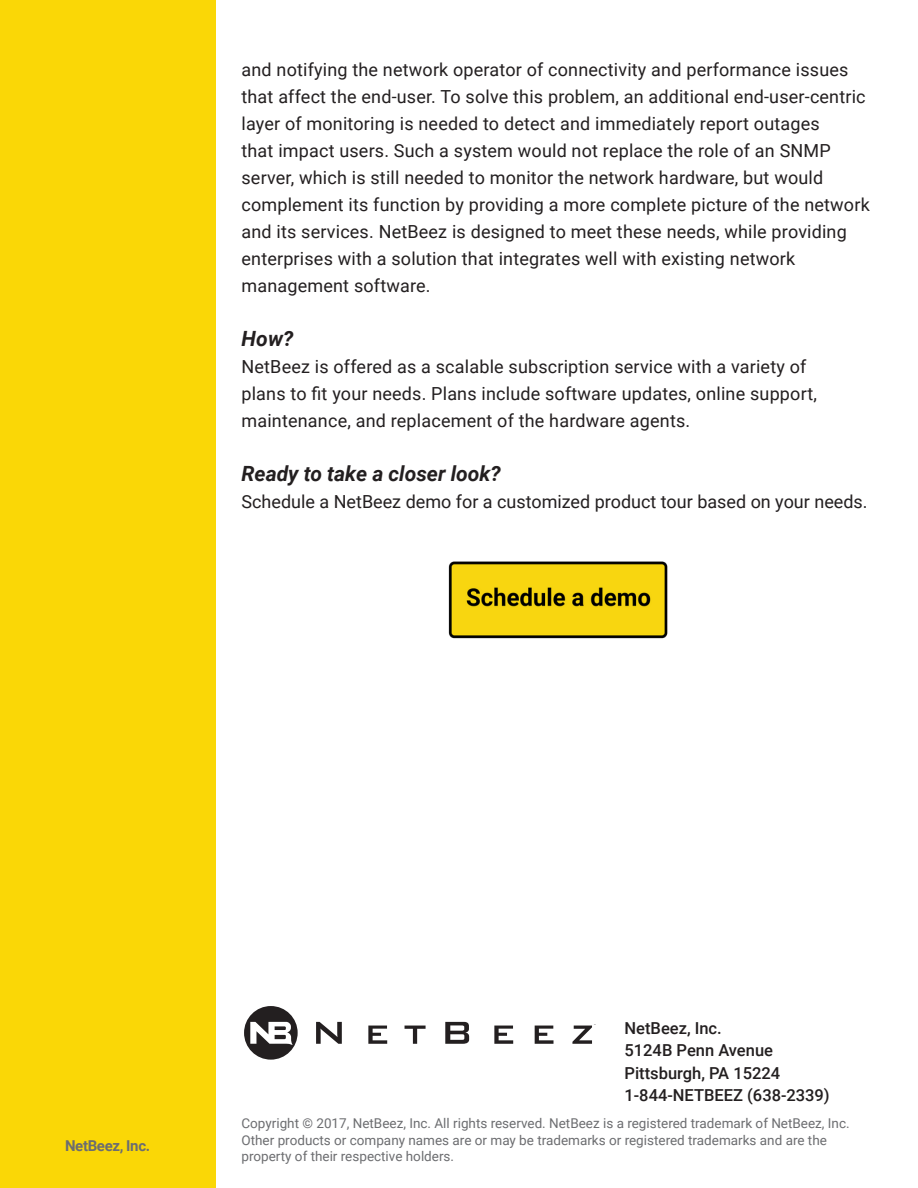
<style>
.page{position:relative;width:918px;height:1188px;background:#fff}
.page>*{position:absolute;margin:0;border:0;box-sizing:border-box;transform-origin:0 0}
.t1{font:italic 700 21px "Roboto";color:#231f20}
.t2{font:18px/27px "Roboto";letter-spacing:.01em;color:#231f20}
.t3{font:500 16.5px "Roboto";color:#231f20}
.t4{font:700 15px "Roboto";letter-spacing:-.025em;color:#6c6d70}
.t5{font:13.5px/16.2px "Roboto";color:#6c6d70}
</style>
<div class="page">
<div style="left:0;top:0;width:215px;height:1188px;background:#fad706"></div>
<svg style="left:244px;top:1006px;width:54px;height:54px"></svg>
<svg style="left:316px;top:1022px;width:26px;height:22px"></svg>
<svg style="left:368px;top:1026px;width:19px;height:18px"></svg>
<svg style="left:405px;top:1026px;width:21px;height:18px"></svg>
<svg style="left:445px;top:1022px;width:24px;height:22px"></svg>
<svg style="left:494px;top:1026px;width:19px;height:18px"></svg>
<svg style="left:535px;top:1026px;width:19px;height:18px"></svg>
<svg style="left:572px;top:1024px;width:24px;height:20px"></svg>
<img style="left:448px;top:561px;width:220px;height:78px">
<p class="t2" style="left:242px;top:56px;width:630px">and notifying the network operator of connectivity and performance issues that affect the end-user. To solve this problem, an additional end-user-centric layer of monitoring is needed to detect and immediately report outages<br>that impact users. Such a system would not replace the role of an SNMP server, which is still needed to monitor the network hardware, but would complement its function by providing a more complete picture of the network and its services. NetBeez is designed to meet these needs, while providing enterprises with a solution that integrates well with existing network management software.</p>
<p class="t1" style="left:242px;top:324px;width:54px">How?</p>
<p class="t2" style="left:242px;top:353px;width:577px">NetBeez is offered as a scalable subscription service with a variety of plans to fit your needs. Plans include software updates, online support, maintenance, and replacement of the hardware agents.</p>
<p class="t1" style="left:242px;top:459px;width:261px">Ready to take a closer look?</p>
<p class="t2" style="left:242px;top:488px;width:628px">Schedule a NetBeez demo for a customized product tour based on your needs.</p>
<p class="t4" style="left:65px;top:1135px;width:87px">NetBeez, Inc.</p>
<p class="t3" style="left:625px;top:1016px;width:99px">NetBeez, Inc.</p>
<p class="t3" style="left:625px;top:1039px;width:150px">5124B Penn Avenue</p>
<p class="t3" style="left:625px;top:1061px;width:157px">Pittsburgh, PA 15224</p>
<p class="t3" style="left:625px;top:1084px;width:207px">1-844-NETBEEZ (638-2339)</p>
<p class="t5" style="left:242px;top:1115px;width:610px">Copyright © 2017, NetBeez, Inc. All rights reserved. NetBeez is a registered trademark of NetBeez, Inc.<br>Other products or company names are or may be trademarks or registered trademarks and are the property of their respective holders.</p>
</div>
